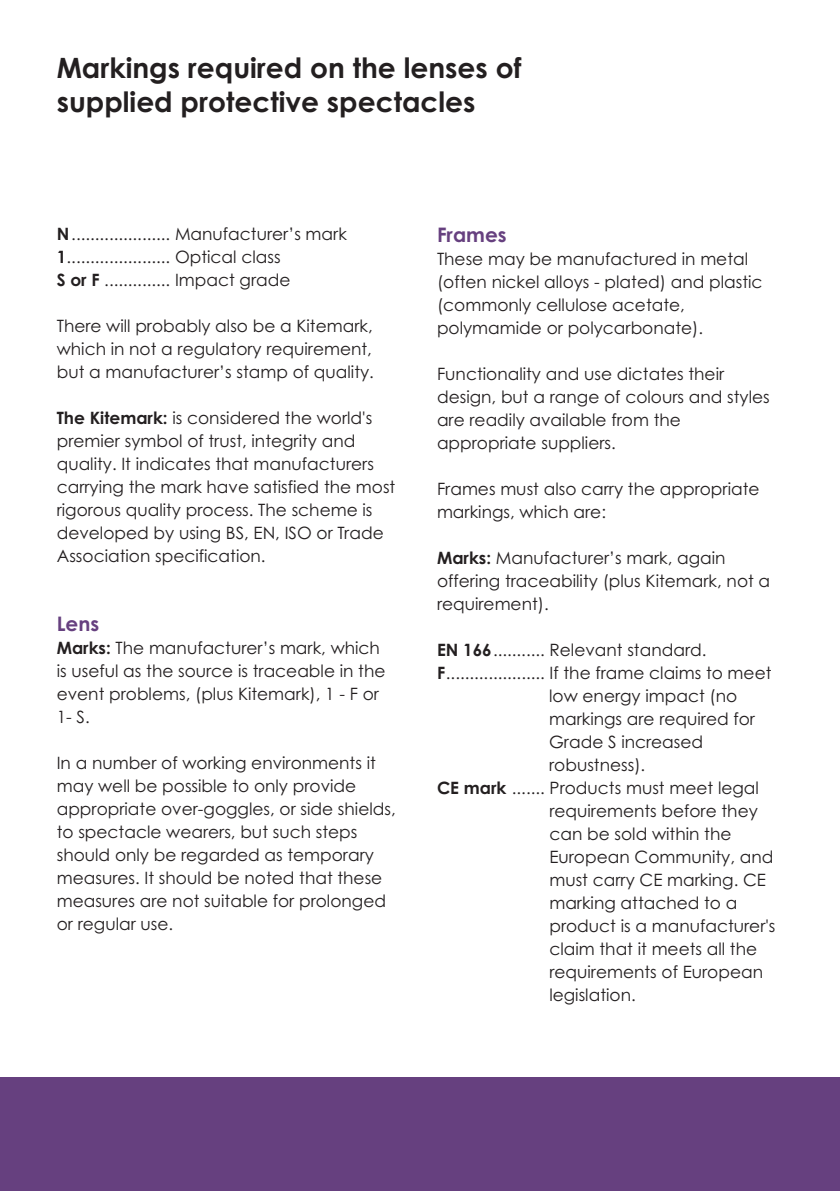
<style>
.page{position:relative;width:840px;height:1191px;background:#fff}
.page>*{position:absolute;margin:0;border:0;box-sizing:border-box;transform-origin:0 0}
.t1{font:700 28px/34px "Century Gothic";color:#231f20}
.t2{font:700 20px "Century Gothic";color:#66407f}
.t3{font:17px/23px "Century Gothic";color:#231f20}
.s1{font-weight:700}
</style>
<div class="page">
<div style="left:0;top:1077px;width:839px;height:114px;background:#66407f"></div>
<h1 class="t1" style="left:57px;top:53px;width:466px">Markings required on the lenses of supplied protective spectacles</h1>
<p class="t3" style="left:57px;top:224px;width:291px"><span class="s1">N</span>..................... Manufacturer’s mark<br><span class="s1">1</span>...................... Optical class<br><span class="s1">S or F</span> .............. Impact grade</p>
<p class="t3" style="left:57px;top:316px;width:318px;text-align:justify">There will probably also be a Kitemark, which in not a regulatory requirement, but a manufacturer’s stamp of quality.</p>
<p class="t3" style="left:57px;top:408px;width:340px"><span class="s1">The Kitemark:</span> is considered the world's premier symbol of trust, integrity and quality. It indicates that manufacturers carrying the mark have satisfied the most rigorous quality process. The scheme is developed by using BS, EN, ISO or Trade Association specification.</p>
<p class="t2" style="left:57px;top:616px;width:44px">Lens</p>
<p class="t3" style="left:57px;top:638px;width:330px"><span class="s1">Marks:</span> The manufacturer’s mark, which is useful as the source is traceable in the event problems, (plus Kitemark), 1 - F or<br>1- S.</p>
<p class="t3" style="left:57px;top:753px;width:340px">In a number of working environments it may well be possible to only provide appropriate over-goggles, or side shields, to spectacle wearers, but such steps should only be regarded as temporary measures. It should be noted that these measures are not suitable for prolonged or regular use.</p>
<p class="t2" style="left:437px;top:227px;width:71px">Frames</p>
<p class="t3" style="left:437px;top:249px;width:327px">These may be manufactured in metal (often nickel alloys - plated) and plastic (commonly cellulose acetate, polymamide or polycarbonate).</p>
<p class="t3" style="left:437px;top:364px;width:334px">Functionality and use dictates their design, but a range of colours and styles are readily available from the appropriate suppliers.</p>
<p class="t3" style="left:437px;top:479px;width:324px">Frames must also carry the appropriate markings, which are:</p>
<p class="t3" style="left:437px;top:548px;width:334px"><span class="s1">Marks:</span> Manufacturer’s mark, again offering traceability (plus Kitemark, not a requirement).</p>
<p class="t3" style="left:437px;top:640px;width:271px"><span class="s1">EN 166</span>........... Relevant standard.</p>
<p class="t3" style="left:437px;top:663px;width:336px"><span class="s1">F</span>..................... If the frame claims to meet</p>
<p class="t3" style="left:549px;top:686px;width:190px">low energy impact (no</p>
<p class="t3" style="left:549px;top:709px;width:207px">markings are required for</p>
<p class="t3" style="left:549px;top:732px;width:155px">Grade S increased</p>
<p class="t3" style="left:549px;top:755px;width:98px">robustness).</p>
<p class="t3" style="left:437px;top:778px;width:323px"><span class="s1">CE mark</span> ....... Products must meet legal</p>
<p class="t3" style="left:549px;top:801px;width:210px">requirements before they</p>
<p class="t3" style="left:549px;top:824px;width:183px">can be sold within the</p>
<p class="t3" style="left:549px;top:847px;width:225px">European Community, and</p>
<p class="t3" style="left:549px;top:870px;width:218px">must carry CE marking. CE</p>
<p class="t3" style="left:549px;top:893px;width:189px">marking attached to a</p>
<p class="t3" style="left:549px;top:916px;width:227px">product is a manufacturer's</p>
<p class="t3" style="left:549px;top:939px;width:209px">claim that it meets all the</p>
<p class="t3" style="left:549px;top:962px;width:215px">requirements of European</p>
<p class="t3" style="left:549px;top:985px;width:88px">legislation.</p>
</div>
